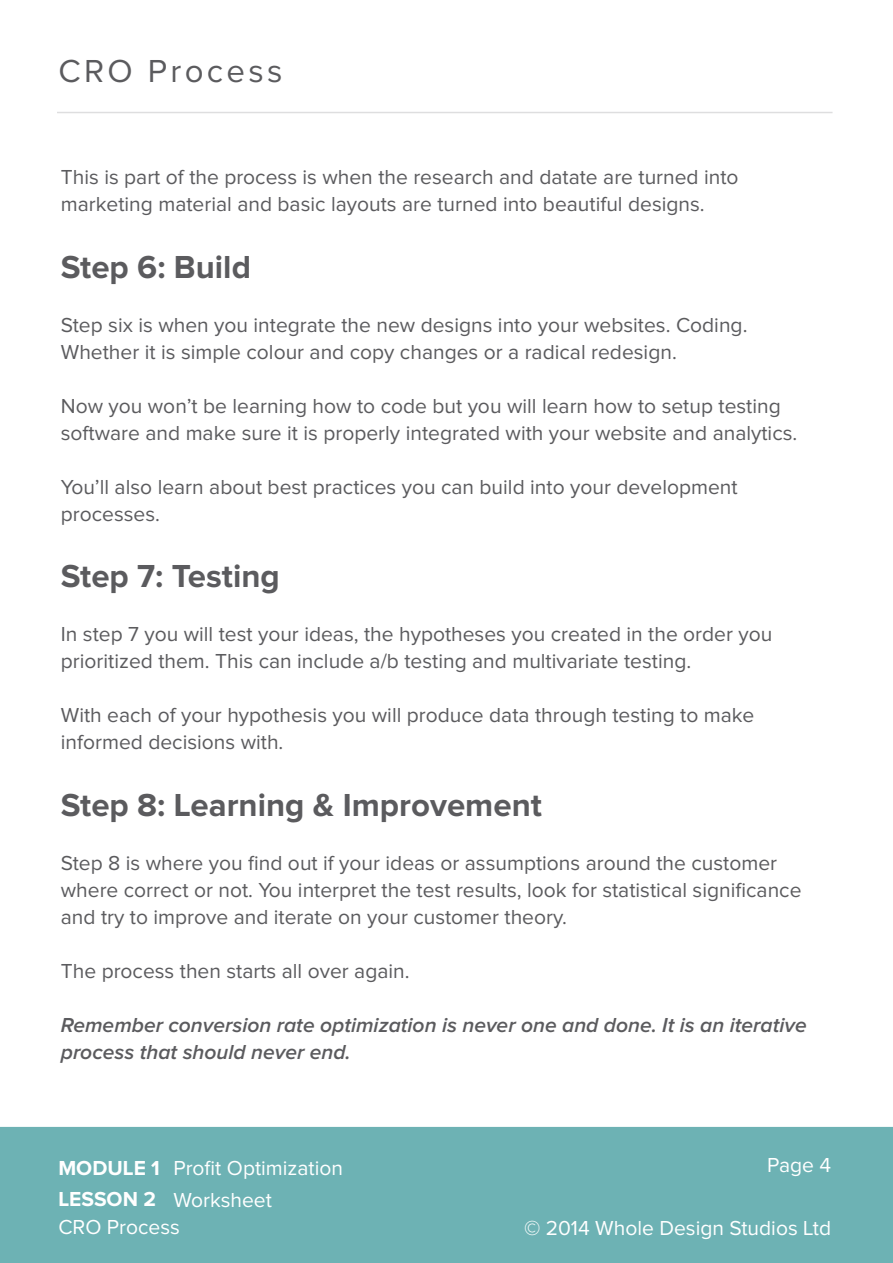
<style>
.page{position:relative;width:893px;height:1263px;background:#fff}
.page>*{position:absolute;margin:0;border:0;box-sizing:border-box;transform-origin:0 0}
.t1{font:700 33px "Proxima Nova";color:#5b5b5e}
.t2{font:33px "Proxima Nova";letter-spacing:.1em;color:#5b5b5e}
.t3{font:21px/27px "Proxima Nova";color:#5b5b5e}
.t4{font:italic 600 21px/27px "Proxima Nova";color:#5b5b5e}
.t5{font:21px/27.3px "Proxima Nova";color:#fff}
.t6{font:700 21px "Proxima Nova";color:#fff}
</style>
<div class="page">
<div style="left:0;top:1126px;width:893px;height:137px;background:#6db2b4"></div>
<hr style="left:57px;top:112px;width:775px;height:1px;background:#5b5b5e">
<h1 class="t2" style="left:58px;top:56px;width:225px">CRO Process</h1>
<p class="t3" style="left:61px;top:165px;width:679px">This is part of the process is when the research and datate are turned into marketing material and basic layouts are turned into beautiful designs.</p>
<h1 class="t1" style="left:61px;top:252px;width:192px">Step 6: Build</h1>
<p class="t3" style="left:61px;top:312px;width:688px">Step six is when you integrate the new designs into your websites. Coding.<br>Whether it is simple colour and copy changes or a radical redesign.</p>
<p class="t3" style="left:61px;top:393px;width:738px">Now you won’t be learning how to code but you will learn how to setup testing software and make sure it is properly integrated with your website and analytics.</p>
<p class="t3" style="left:61px;top:474px;width:678px">You’ll also learn about best practices you can build into your development processes.</p>
<h1 class="t1" style="left:61px;top:561px;width:220px">Step 7: Testing</h1>
<p class="t3" style="left:61px;top:622px;width:713px">In step 7 you will test your ideas, the hypotheses you created in the order you prioritized them. This can include a/b testing and multivariate testing.</p>
<p class="t3" style="left:61px;top:703px;width:695px">With each of your hypothesis you will produce data through testing to make informed decisions with.</p>
<h1 class="t1" style="left:61px;top:790px;width:483px">Step 8: Learning &amp; Improvement</h1>
<p class="t3" style="left:61px;top:850px;width:742px">Step 8 is where you find out if your ideas or assumptions around the customer where correct or not. You interpret the test results, look for statistical significance and try to improve and iterate on your customer theory.</p>
<p class="t3" style="left:61px;top:958px;width:350px">The process then starts all over again.</p>
<p class="t4" style="left:61px;top:1012px;width:747px">Remember conversion rate optimization is never one and done. It is an iterative process that should never end.</p>
<p class="t6" style="left:58px;top:1158px;width:103px">MODULE 1</p>
<p class="t5" style="left:767px;top:1152px;width:66px">Page 4</p>
<p class="t5" style="left:173px;top:1155px;width:171px">Profit Optimization</p>
<p class="t6" style="left:58px;top:1189px;width:99px">LESSON 2</p>
<p class="t5" style="left:58px;top:1187px;width:215px;text-indent:115px">Worksheet<br>CRO Process</p>
<p class="t5" style="left:524px;top:1215px;width:309px">© 2014 Whole Design Studios Ltd</p>
</div>
